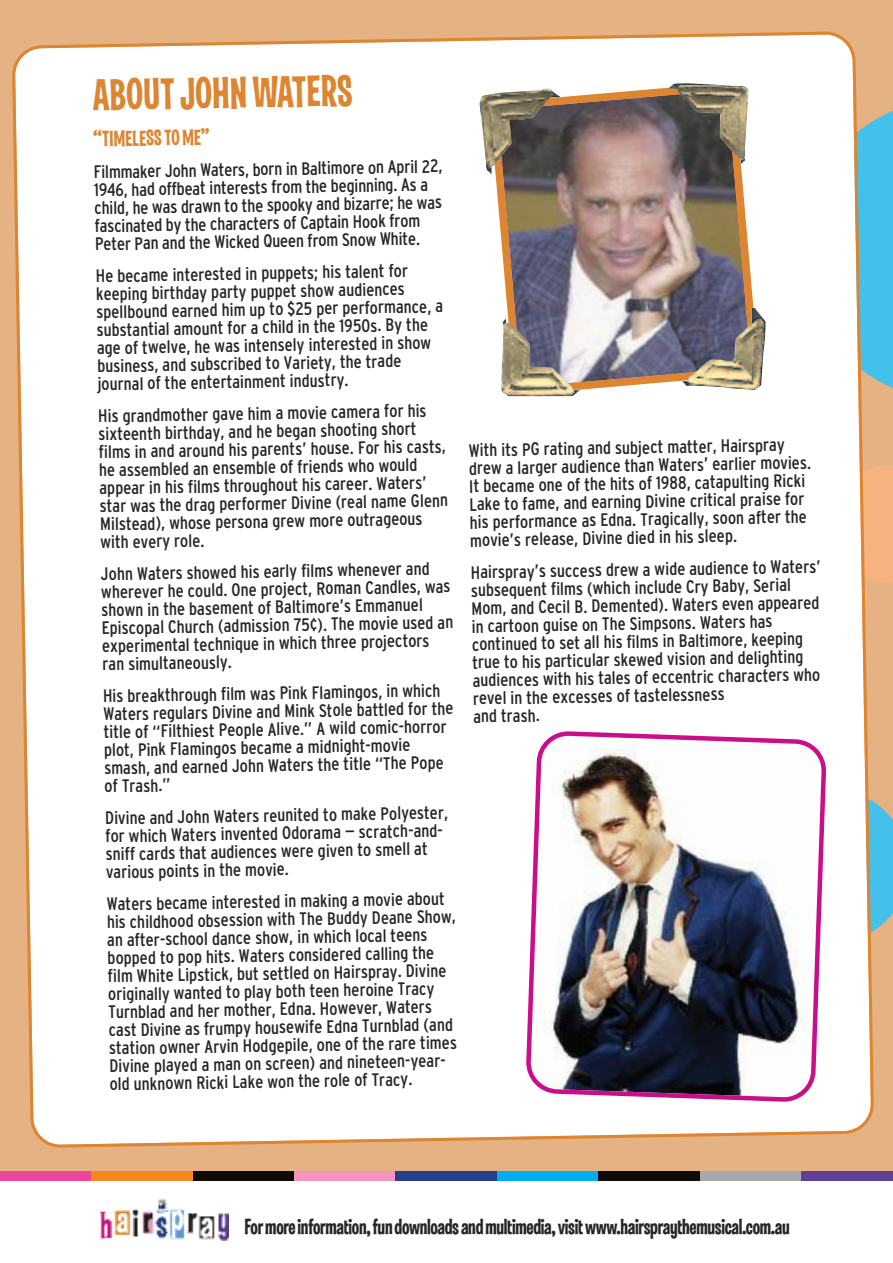
<style>
.page{position:relative;width:893px;height:1263px;background:#e5b284}
.page>*{position:absolute;margin:0;border:0;box-sizing:border-box;transform-origin:0 0}
.t1{font:45px "Las Vegas Jackpot";color:#dd8530}
.t2{font:22.5px "Las Vegas Jackpot";letter-spacing:-.015em;color:#272627}
.t3{font:22.5px "Las Vegas Jackpot";color:#dd8530}
.t4{font:condensed 18px/18px "Interstate";color:#272627}
</style>
<div class="page">
<div style="left:874px;top:111px;width:19px;height:277px;background:#43c1eb"></div>
<div style="left:874px;top:465px;width:19px;height:118px;background:#f6b380"></div>
<svg style="left:874px;top:802px;width:19px;height:129px;background:#57bfdd"></svg>
<div style="left:12px;top:31px;width:862px;height:1117px;background:#fff"></div>
<img style="left:491px;top:83px;width:267px;height:311px">
<img style="left:501px;top:318px;width:80px;height:78px">
<img style="left:682px;top:309px;width:84px;height:81px">
<img style="left:479px;top:89px;width:81px;height:85px">
<img style="left:668px;top:83px;width:80px;height:82px">
<img style="left:526px;top:731px;width:301px;height:371px">
<div style="left:0;top:1178px;width:893px;height:85px;background:#fff"></div>
<div style="left:0;top:1171px;width:92px;height:10px;background:#ed4599"></div>
<div style="left:92px;top:1171px;width:101px;height:10px;background:#f5871f"></div>
<div style="left:193px;top:1171px;width:101px;height:10px;background:#100b06"></div>
<div style="left:294px;top:1171px;width:102px;height:10px;background:#f395bf"></div>
<div style="left:396px;top:1171px;width:101px;height:10px;background:#253f8f"></div>
<div style="left:497px;top:1171px;width:101px;height:10px;background:#00aeef"></div>
<div style="left:598px;top:1171px;width:102px;height:10px;background:#100b06"></div>
<div style="left:700px;top:1171px;width:101px;height:10px;background:#a8a9ad"></div>
<div style="left:801px;top:1171px;width:92px;height:10px;background:#623e99"></div>
<img style="left:100px;top:1199px;width:128px;height:42px">
<h1 class="t1" style="left:92px;top:68px;width:262px;rotate:-1deg">ABOUTJOHNWATERS</h1>
<p class="t3" style="left:93px;top:125px;width:118px;rotate:-1deg">“TIMELESSTOME”</p>
<p class="t4" style="left:94px;top:163px;width:350px;rotate:-1deg">Filmmaker John Waters, born in Baltimore on April 22, 1946, had offbeat interests from the beginning. As a child, he was drawn to the spooky and bizarre; he was fascinated by the characters of Captain Hook from Peter Pan and the Wicked Queen from Snow White.</p>
<p class="t4" style="left:96px;top:267px;width:348px;rotate:-1deg">He became interested in puppets; his talent for keeping birthday party puppet show audiences spellbound earned him up to $25 per performance, a substantial amount for a child in the 1950s. By the age of twelve, he was intensely interested in show business, and subscribed to Variety, the trade journal of the entertainment industry.</p>
<p class="t4" style="left:98px;top:407px;width:350px;rotate:-1deg">His grandmother gave him a movie camera for his sixteenth birthday, and he began shooting short films in and around his parents’ house. For his casts, he assembled an ensemble of friends who would appear in his films throughout his career. Waters’ star was the drag performer Divine (real name Glenn Milstead), whose persona grew more outrageous with every role.</p>
<p class="t4" style="left:101px;top:565px;width:353px;rotate:-1deg">John Waters showed his early films whenever and wherever he could. One project, Roman Candles, was shown in the basement of Baltimore’s Emmanuel Episcopal Church (admission 75¢). The movie used an experimental technique in which three projectors ran simultaneously.</p>
<p class="t4" style="left:103px;top:687px;width:352px;rotate:-1deg">His breakthrough film was Pink Flamingos, in which Waters regulars Divine and Mink Stole battled for the title of “Filthiest People Alive.” A wild comic-horror plot, Pink Flamingos became a midnight-movie smash, and earned John Waters the title “The Pope of Trash.”</p>
<p class="t4" style="left:105px;top:809px;width:345px;rotate:-1deg">Divine and John Waters reunited to make Polyester, for which Waters invented Odorama — scratch-and&shy;sniff cards that audiences were given to smell at various points in the movie.</p>
<p class="t4" style="left:106px;top:895px;width:351px;rotate:-1deg">Waters became interested in making a movie about his childhood obsession with The Buddy Deane Show, an after-school dance show, in which local teens bopped to pop hits. Waters considered calling the film White Lipstick, but settled on Hairspray. Divine originally wanted to play both teen heroine Tracy Turnblad and her mother, Edna. However, Waters cast Divine as frumpy housewife Edna Turnblad (and station owner Arvin Hodgepile, one of the rare times Divine played a man on screen) and nineteen-year&shy;old unknown Ricki Lake won the role of Tracy.</p>
<p class="t4" style="left:468px;top:441px;width:344px;rotate:-1deg">With its PG rating and subject matter, Hairspray drew a larger audience than Waters’ earlier movies.<br>It became one of the hits of 1988, catapulting Ricki Lake to fame, and earning Divine critical praise for his performance as Edna. Tragically, soon after the movie’s release, Divine died in his sleep.</p>
<p class="t4" style="left:471px;top:563px;width:351px;rotate:-1deg">Hairspray’s success drew a wide audience to Waters’ subsequent films (which include Cry Baby, Serial Mom, and Cecil B. Demented). Waters even appeared in cartoon guise on The Simpsons. Waters has continued to set all his films in Baltimore, keeping true to his particular skewed vision and delighting audiences with his tales of eccentric characters who revel in the excesses of tastelessness<br>and trash.</p>
<p class="t2" style="left:245px;top:1212px;width:547px">Formoreinformation,fundownloadsandmultimedia,visitwww.hairspraythemusical.com.au</p>
</div>
